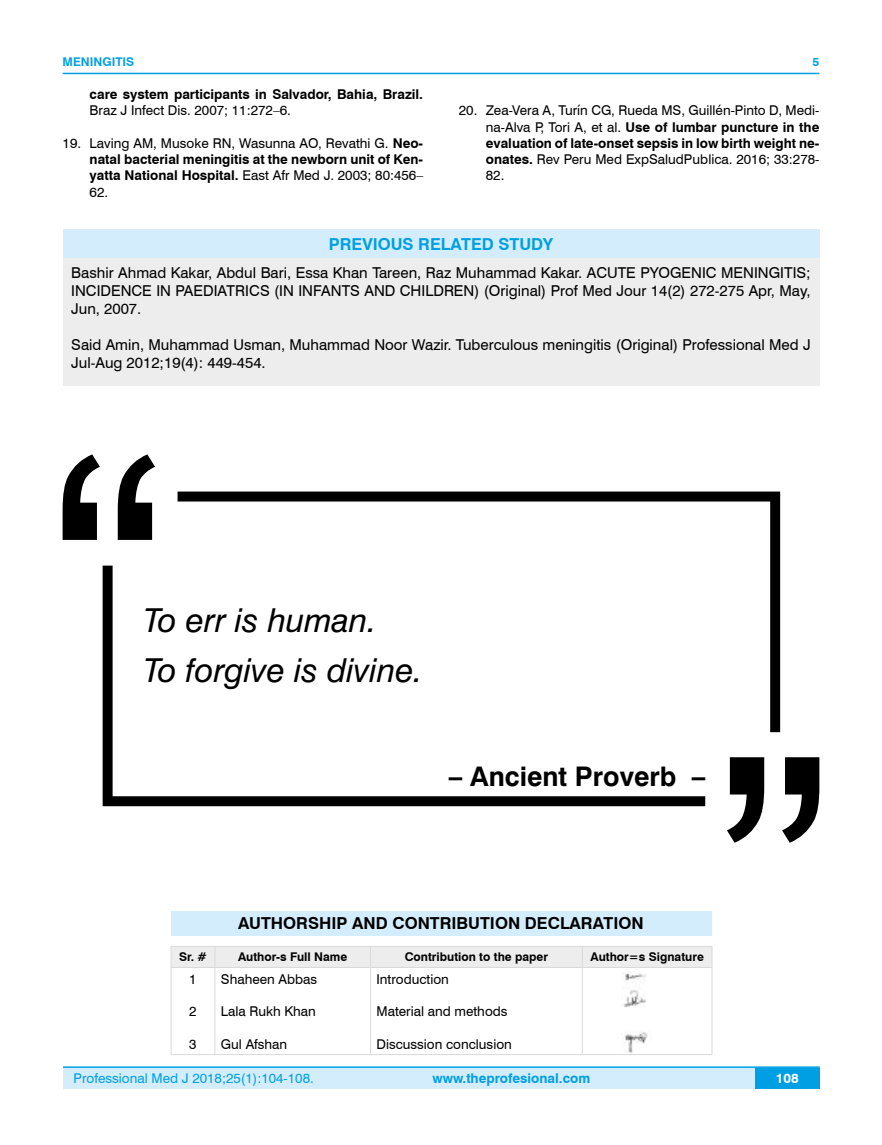
<style>
.page{position:relative;width:882px;height:1145px;background:#fff}
.page>*{position:absolute;margin:0;border:0;box-sizing:border-box;transform-origin:0 0}
.t1{font:365.1px "Arial";color:#000}
.t2{font:italic 33px "Swiss 721 BT";color:#000}
.t3{font:700 27px "Swiss 721 BT";color:#000}
.t4{font:700 16.5px "Swiss 721 BT";color:#000}
.t5{font:700 16.5px "Swiss 721 BT";color:#009fe3}
.t6{font:15px/18px "Swiss 721 BT";color:#000;text-align:justify}
.t7{font:13.5px/16.2px "Swiss 721 BT";color:#000;text-align:justify}
.t8{font:700 13.5px/16.2px "Swiss 721 BT";color:#000;text-align:justify}
.t9{font:13.5px "Swiss 721 BT";color:#009fe3}
.t10{font:700 13.5px "Swiss 721 BT";color:#009fe3}
.t11{font:700 13.5px "Swiss 721 BT";color:#fff}
.t12{font:700 12px "Swiss 721 BT";color:#000}
.t13{font:700 12px "Swiss 721 BT";color:#009fe3}
.s1{font-weight:400}
.s2{font-weight:700}
</style>
<div class="page">
<div style="left:63px;top:1067px;width:756px;height:21px;background:#d4edfc"></div>
<hr style="left:63px;top:1066px;width:756px;height:2px;background:#009fe3">
<div style="left:754px;top:1068px;width:65px;height:20px;background:#009fe3"></div>
<hr style="left:63px;top:73px;width:756px;height:1px;background:#009fe3">
<div style="left:171px;top:911px;width:540px;height:24px;background:#d4edfc"></div>
<div style="left:171px;top:946px;width:541px;height:21px;background:#ededed"></div>
<hr style="left:171px;top:967px;width:44px;height:1px;background:#dadada">
<hr style="left:171px;top:967px;width:1px;height:87px;background:#dadada">
<hr style="left:215px;top:967px;width:155px;height:1px;background:#dadada">
<hr style="left:214px;top:967px;width:1px;height:87px;background:#dadada">
<hr style="left:370px;top:967px;width:212px;height:1px;background:#dadada">
<hr style="left:370px;top:967px;width:1px;height:87px;background:#dadada">
<hr style="left:582px;top:967px;width:130px;height:1px;background:#dadada">
<hr style="left:581px;top:967px;width:1px;height:87px;background:#dadada">
<hr style="left:711px;top:967px;width:1px;height:87px;background:#dadada">
<hr style="left:171px;top:1054px;width:44px;height:1px;background:#dadada">
<hr style="left:215px;top:1054px;width:155px;height:1px;background:#dadada">
<hr style="left:370px;top:1054px;width:212px;height:1px;background:#dadada">
<hr style="left:582px;top:1054px;width:130px;height:1px;background:#dadada">
<img style="left:621px;top:973px;width:27px;height:80px">
<svg style="left:177px;top:491px;width:602px;height:241px"></svg>
<svg style="left:103px;top:565px;width:602px;height:241px"></svg>
<div style="left:63px;top:258px;width:756px;height:128px;background:#ededed"></div>
<div style="left:63px;top:230px;width:756px;height:28px;background:#d4edfc"></div>
<p class="t13" style="left:63px;top:53px;width:73px">MENINGITIS</p>
<p class="t8" style="left:90px;top:86px;width:335px">care system participants in Salvador, Bahia, Brazil.</p>
<p class="t7" style="left:90px;top:102px;width:203px">Braz J Infect Dis. 2007; 11:272–6.</p>
<p class="t8" style="left:90px;top:135px;width:335px;text-indent:-27px"><span class="s1">19. Laving AM, Musoke RN, Wasunna AO, Revathi G.</span> Neo&shy;natal bacterial meningitis at the newborn unit of Ken&shy;yatta National Hospital. <span class="s1">East Afr Med J. 2003; 80:456– 62.</span></p>
<p class="t13" style="left:812px;top:53px;width:8px">5</p>
<p class="t7" style="left:485px;top:102px;width:335px;text-indent:-27px">20. Zea-Vera A, Turín CG, Rueda MS, Guillén-Pinto D, Medi&shy;na-Alva P, Tori A, et al. <span class="s2">Use of lumbar puncture in the evaluation of late-onset sepsis in low birth weight ne&shy;onates.</span> Rev Peru Med ExpSaludPublica. 2016; 33:278- 82.</p>
<p class="t5" style="left:328px;top:233px;width:226px">PREVIOUS RELATED STUDY</p>
<p class="t6" style="left:71px;top:263px;width:740px">Bashir Ahmad Kakar, Abdul Bari, Essa Khan Tareen, Raz Muhammad Kakar. ACUTE PYOGENIC MENINGITIS; INCIDENCE IN PAEDIATRICS (IN INFANTS AND CHILDREN) (Original) Prof Med Jour 14(2) 272-275 Apr, May, Jun, 2007.</p>
<p class="t6" style="left:71px;top:335px;width:740px">Said Amin, Muhammad Usman, Muhammad Noor Wazir. Tuberculous meningitis (Original) Professional Med J<br>Jul-Aug 2012;19(4): 449-454.</p>
<h1 class="t1" style="left:48px;top:340px;width:123px">“</h1>
<h2 class="t2" style="left:143px;top:597px;width:234px">To err is human.</h2>
<h2 class="t2" style="left:143px;top:647px;width:280px">To forgive is divine.</h2>
<h3 class="t3" style="left:448px;top:758px;width:258px">– Ancient Proverb –</h3>
<h1 class="t1" style="left:834px;top:956px;width:123px;rotate:-180deg">“</h1>
<p class="t4" style="left:238px;top:912px;width:406px">AUTHORSHIP AND CONTRIBUTION DECLARATION</p>
<p class="t12" style="left:179px;top:949px;width:29px">Sr. #</p>
<p class="t12" style="left:238px;top:949px;width:111px">Author-s Full Name</p>
<p class="t12" style="left:404px;top:949px;width:145px">Contribution to the paper</p>
<p class="t12" style="left:590px;top:949px;width:115px">Author=s Signature</p>
<p class="t7" style="left:189px;top:970px;width:9px">1</p>
<p class="t7" style="left:189px;top:1002px;width:9px">2</p>
<p class="t7" style="left:189px;top:1035px;width:9px">3</p>
<p class="t7" style="left:221px;top:970px;width:98px">Shaheen Abbas</p>
<p class="t7" style="left:221px;top:1002px;width:96px">Lala Rukh Khan</p>
<p class="t7" style="left:221px;top:1035px;width:68px">Gul Afshan</p>
<p class="t7" style="left:376px;top:970px;width:74px">Introduction</p>
<p class="t7" style="left:376px;top:1002px;width:133px">Material and methods</p>
<p class="t7" style="left:376px;top:1035px;width:137px">Discussion conclusion</p>
<p class="t9" style="left:74px;top:1069px;width:241px">Professional Med J 2018;25(1):104-108.</p>
<p class="t10" style="left:432px;top:1069px;width:159px">www.theprofesional.com</p>
<p class="t11" style="left:775px;top:1069px;width:24px">108</p>
</div>
